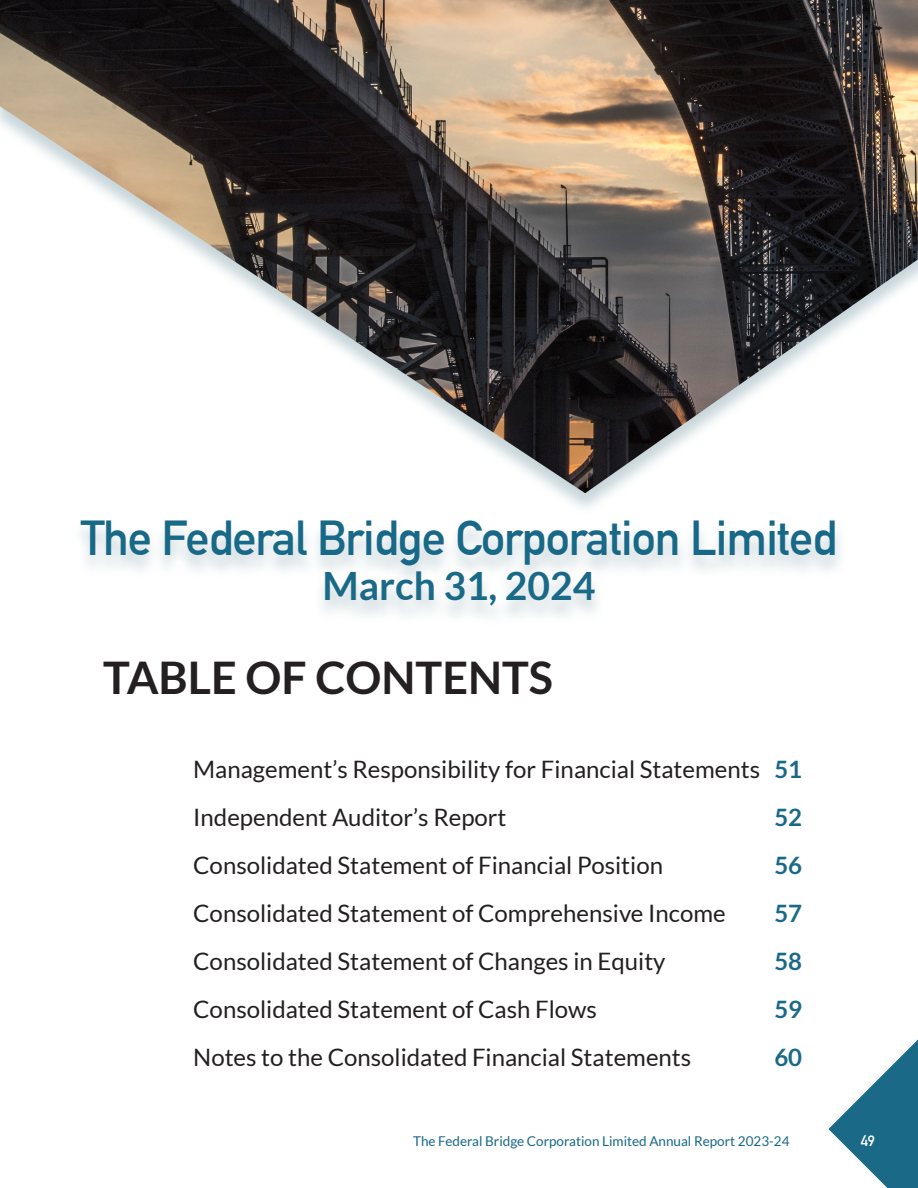
<style>
.page{position:relative;width:918px;height:1188px;background:#fff}
.page>*{position:absolute;margin:0;border:0;box-sizing:border-box;transform-origin:0 0}
.Third_Head{font:700 48px "DIN Alternate";letter-spacing:-.02em;color:#186887}
.TOC_Head{font:700 45px "Lato";color:#241f21}
.TOC_Section_style{font:700 39px "Lato";color:#1a6987}
.TOC_lines{font:24px "Lato";color:#231f20}
.TOC_lines-2{font:700 24px "Lato";color:#1a6987}
.t1{font:700 15px "DIN Alternate";color:#fff}
.t2{font:13.5px "Lato";color:#186887}
.s1{font-weight:700;color:#1a6987}
</style>
<div class="page">
<svg style="left:828px;top:1039px;width:90px;height:149px"></svg>
<img style="left:0;top:0;width:918px;height:493px">
<div style="left:70px;top:521px;width:776px;height:107px;background:#a3bac2;opacity:.6"></div>
<p class="Third_Head" style="left:81px;top:501px;width:758px">The Federal Bridge Corporation Limited</p>
<p class="TOC_Section_style" style="left:323px;top:563px;width:274px">March 31, 2024</p>
<p class="TOC_Head" style="left:103px;top:652px;width:451px">TABLE OF CONTENTS</p>
<p class="TOC_lines" style="left:193px;top:756px;width:611px">Management’s Responsibility for Financial Statements <span class="s1">51</span></p>
<p class="TOC_lines" style="left:193px;top:804px;width:315px">Independent Auditor’s Report</p>
<p class="TOC_lines-2" style="left:774px;top:804px;width:29px">52</p>
<p class="TOC_lines" style="left:193px;top:852px;width:471px">Consolidated Statement of Financial Position</p>
<p class="TOC_lines-2" style="left:774px;top:852px;width:29px">56</p>
<p class="TOC_lines" style="left:193px;top:900px;width:534px">Consolidated Statement of Comprehensive Income</p>
<p class="TOC_lines-2" style="left:774px;top:900px;width:29px">57</p>
<p class="TOC_lines" style="left:193px;top:948px;width:474px">Consolidated Statement of Changes in Equity</p>
<p class="TOC_lines-2" style="left:774px;top:948px;width:29px">58</p>
<p class="TOC_lines" style="left:193px;top:996px;width:405px">Consolidated Statement of Cash Flows</p>
<p class="TOC_lines-2" style="left:774px;top:996px;width:29px">59</p>
<p class="TOC_lines" style="left:193px;top:1044px;width:500px">Notes to the Consolidated Financial Statements</p>
<p class="TOC_lines-2" style="left:774px;top:1044px;width:29px">60</p>
<p class="t2" style="left:413px;top:1133px;width:378px">The Federal Bridge Corporation Limited Annual Report 2023-24</p>
<p class="t1" style="left:861px;top:1129px;width:16px">49</p>
</div>
